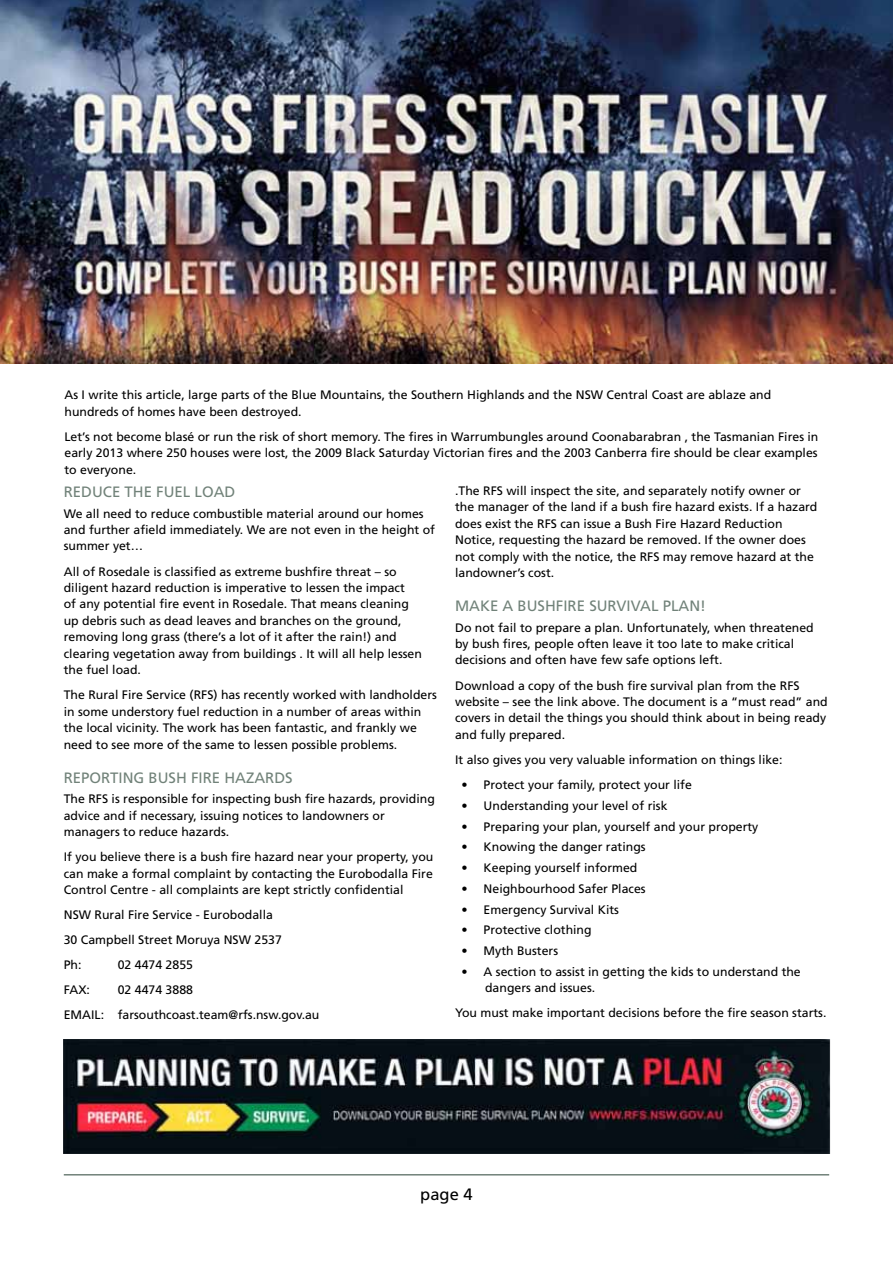
<style>
.page{position:relative;width:893px;height:1263px;background:#fff}
.page>*{position:absolute;margin:0;border:0;box-sizing:border-box;transform-origin:0 0}
.t1{font:16.5px "Frutiger";color:#000}
.t2{font:15px "Frutiger";color:#718279}
.t3{font:12.3px/16.5px "Frutiger";color:#000}
</style>
<div class="page">
<hr style="left:64px;top:1174px;width:765px;height:1px;background:#718279">
<img style="left:1px;top:0;width:892px;height:364px">
<img style="left:63px;top:1039px;width:768px;height:115px">
<p class="t3" style="left:64px;top:387px;width:708px">As I write this article, large parts of the Blue Mountains, the Southern H ighlands and the NSW Central Coast are ablaze and hundreds of homes have been destroyed.</p>
<p class="t3" style="left:64px;top:428px;width:755px;text-align:justify">Let’s not become blasé or run the risk of short memory. The fires in Warrumbungles around Coonabarabran , the Tasmanian Fires in early 2013 where 250 houses were lost, the 2009 Black Saturday Victorian fires and the 2003 Canberra fire should be clear examples to everyone.</p>
<p class="t2" style="left:64px;top:483px;width:10px">Red</p>
<p class="t2" style="left:92px;top:483px;width:143px">uce the fuel load</p>
<p class="t3" style="left:64px;top:505px;width:373px">We all need to reduce combustible material around our homes and further afield immediately. We are not even in the height of summer yet…</p>
<p class="t3" style="left:64px;top:563px;width:360px">All of Rosedale is classified as extreme bushfire threat – so diligent hazard reduction is imperative to lessen the impact<br>of any potential fire event in Rosedale. That means cleaning up debris such as dead leaves and branches on the ground, removing long grass (there’s a lot of it after the rain!) and clearing vegetation away from buildings . It will all help lessen the fuel load.</p>
<p class="t3" style="left:64px;top:687px;width:375px">The Rural Fire Service (RFS) has recently worked with landholders in some understory fuel reduction in a number of areas within the local vicinity. The work has been fantastic, and frankly we need to see more of the same to lessen possible problems.</p>
<p class="t2" style="left:64px;top:768px;width:230px">Reporting Bush Fi re Hazards</p>
<p class="t3" style="left:64px;top:791px;width:373px">The RFS is responsible for inspecting bush fire hazards, providing advice and if necessary, issuing notices to landowners or managers to reduce hazards.</p>
<p class="t3" style="left:64px;top:849px;width:371px;text-align:justify">If you believe there is a bush fire hazard near your property, you can make a formal complaint by contacting the Eurobodalla Fire Control Centre - all complaints are kept strictly confidential</p>
<p class="t3" style="left:64px;top:902px;width:220px;line-height:25px">NSW Rural Fire Service - Eurobodalla<br>30 Campbell Street Moruya NSW 2537<br>Ph:</p>
<p class="t3" style="left:118px;top:957px;width:77px">02 4474 2855</p>
<p class="t3" style="left:64px;top:977px;width:257px;line-height:25px;text-indent:54px">02 4474 3888<br>EMAIL: farsouthcoast.team@rfs.nsw.gov.au</p>
<p class="t3" style="left:64px;top:982px;width:28px">FAX:</p>
<p class="t3" style="left:455px;top:482px;width:364px">.The RFS will inspect the site, and separately notify owner or the manager of the land if a bush fire hazard exists. If a hazard does exist the RFS can issue a Bush Fire Hazard Reduction Notice, requesting the hazard be removed. If the owner does not comply with the notice, the RFS may remove hazard at the landowner’s cost.</p>
<p class="t2" style="left:455px;top:597px;width:252px">Make a Bushfi re Survival Plan !</p>
<p class="t3" style="left:455px;top:619px;width:360px">Do not fail to prepare a plan. U nfortunately, when threatened by bush fires, people often leave it too late to make critical decisions and often have few safe options left.</p>
<p class="t3" style="left:455px;top:677px;width:374px">Download a copy of the bush fire survival plan from the RFS website – see the link above. The document is a “must read” and covers in detail the things you should think about in being ready and fully prepared.</p>
<p class="t3" style="left:455px;top:751px;width:329px">It also gives you very valuable information on things like:</p>
<p class="t3" style="left:458px;top:776px;width:11px">➢•</p>
<p class="t3" style="left:484px;top:776px;width:210px">Protect your family, protect your life</p>
<p class="t3" style="left:458px;top:797px;width:11px">➢•</p>
<p class="t3" style="left:484px;top:797px;width:185px">Understanding your level of risk</p>
<p class="t3" style="left:458px;top:818px;width:11px">➢•</p>
<p class="t3" style="left:484px;top:818px;width:276px">Preparing your plan, yourself and your property</p>
<p class="t3" style="left:458px;top:839px;width:11px">➢•</p>
<p class="t3" style="left:484px;top:839px;width:163px">Knowing the danger ratings</p>
<p class="t3" style="left:458px;top:859px;width:11px">➢•</p>
<p class="t3" style="left:484px;top:859px;width:155px">Keeping yourself informed</p>
<p class="t3" style="left:458px;top:880px;width:11px">➢•</p>
<p class="t3" style="left:484px;top:880px;width:163px">Neighbourhood Safer Places</p>
<p class="t3" style="left:458px;top:901px;width:11px">➢•</p>
<p class="t3" style="left:484px;top:901px;width:137px">Emergency Survival Kits</p>
<p class="t3" style="left:458px;top:922px;width:11px">➢•</p>
<p class="t3" style="left:484px;top:922px;width:109px">Protective clothing</p>
<p class="t3" style="left:458px;top:942px;width:11px">➢•</p>
<p class="t3" style="left:484px;top:942px;width:76px">Myth Busters</p>
<p class="t3" style="left:458px;top:963px;width:11px">➢•</p>
<p class="t3" style="left:484px;top:963px;width:319px">A section to assist in getting the kids to understand the dangers and issues.</p>
<p class="t3" style="left:455px;top:1005px;width:373px">You must make important decisions before the fire season starts.</p>
<h1 class="t1" style="left:420px;top:1184px;width:54px">page 4</h1>
</div>
